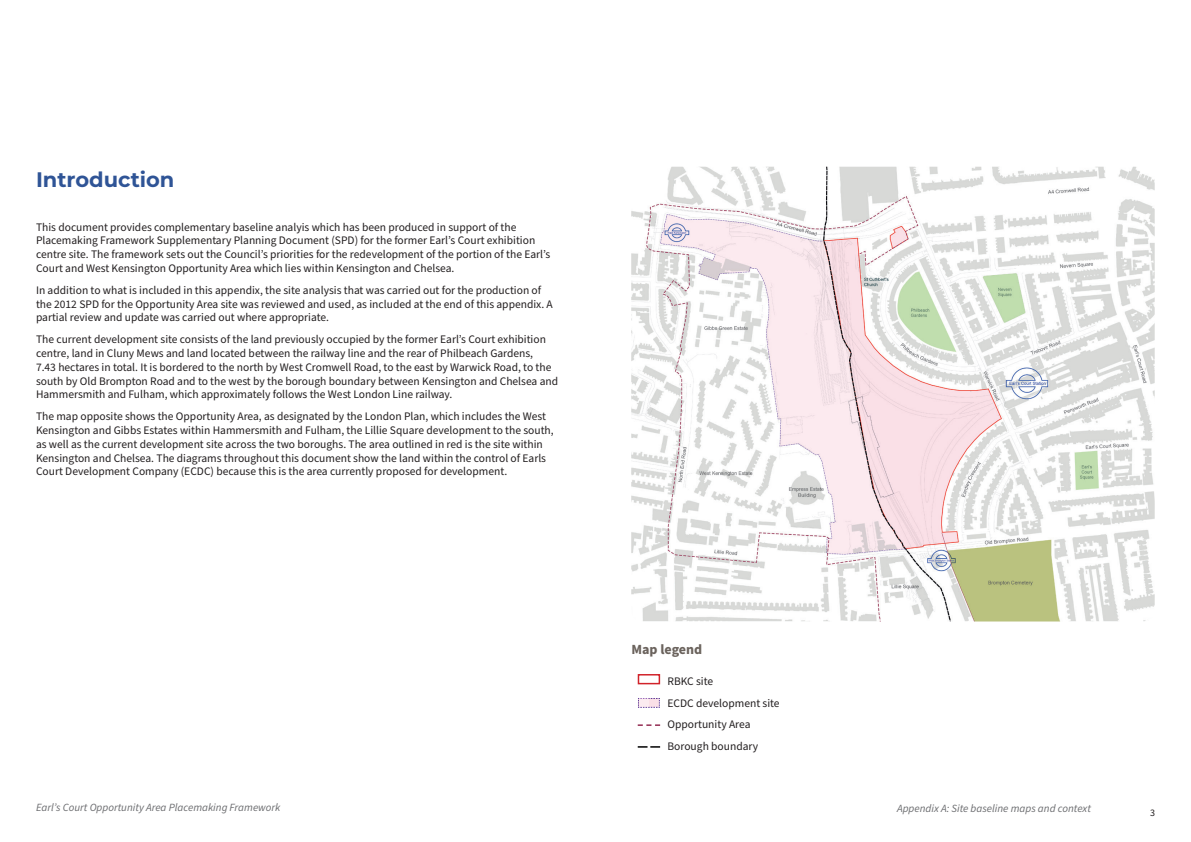
<style>
.page{position:relative;width:1191px;height:842px;background:#fff}
.page>*{position:absolute;margin:0;border:0;box-sizing:border-box;transform-origin:0 0}
.Heading_1{font:700 21px "Montserrat";color:#2f5496}
.t1{font:700 14px "Source Sans Pro";color:#6b635d}
.t2{font:11.5px/13.8px "Source Sans Pro";color:#231f20}
.t3{font:italic 11px "Source Sans Pro";color:#6c6d70}
.t4{font:10px "Source Sans Pro";color:#231f20}
</style>
<div class="page">
<img style="left:631px;top:167px;width:523px;height:454px">
<div style="left:637px;top:674px;width:23px;height:10px;background:#fff;border:2px solid #d1232a"></div>
<svg style="left:638px;top:698px;width:22px;height:10px"></svg>
<div style="left:639px;top:699px;width:9px;height:8px;background:#fbebf0"></div>
<svg style="left:637px;top:724px;width:23px;height:2px"></svg>
<svg style="left:637px;top:746px;width:23px;height:2px"></svg>
<h1 class="Heading_1" style="left:36px;top:164px;width:140px">Introduction</h1>
<p class="t2" style="left:36px;top:220px;width:516px">This document provides complementary baseline analyis which has been produced in support of the Placemaking Framework Supplementary Planning Document (SPD) for the former Earl’s Court exhibition centre site. The framework sets out the Council’s priorities for the redevelopment of the portion of the Earl’s Court and West Kensington Opportunity Area which lies within Kensington and Chelsea.</p>
<p class="t2" style="left:36px;top:283px;width:518px">In addition to what is included in this appendix, the site analysis that was carried out for the production of the 2012 SPD for the Opportunity Area site was reviewed and used, as included at the end of this appendix. A partial review and update was carried out where appropriate.</p>
<p class="t2" style="left:36px;top:333px;width:523px">The current development site consists of the land previously occupied by the former Earl’s Court exhibition centre, land in Cluny Mews and land located between the railway line and the rear of Philbeach Gardens,<br>7.43 hectares in total. It is bordered to the north by West Cromwell Road, to the east by Warwick Road, to the south by Old Brompton Road and to the west by the borough boundary between Kensington and Chelsea and Hammersmith and Fulham, which approximately follows the West London Line railway.</p>
<p class="t2" style="left:36px;top:410px;width:519px">The map opposite shows the Opportunity Area, as designated by the London Plan, which includes the West Kensington and Gibbs Estates within Hammersmith and Fulham, the Lillie Square development to the south, as well as the current development site across the two boroughs. The area outlined in red is the site within Kensington and Chelsea. The diagrams throughout this document show the land within the control of Earls Court Development Company (ECDC) because this is the area currently proposed for development.</p>
<h1 class="t1" style="left:631px;top:640px;width:72px">Map legend</h1>
<p class="t2" style="left:667px;top:674px;width:47px">RBKC site</p>
<p class="t2" style="left:667px;top:696px;width:114px">ECDC development site</p>
<p class="t2" style="left:667px;top:718px;width:84px">Opportunity Area</p>
<p class="t2" style="left:667px;top:740px;width:92px">Borough boundary</p>
<p class="t3" style="left:36px;top:800px;width:246px">Earl’s Court Opportunity Area Placemaking Framework</p>
<p class="t3" style="left:897px;top:801px;width:195px">Appendix A: Site baseline maps and context</p>
<p class="t4" style="left:1150px;top:806px;width:6px">3</p>
</div>
